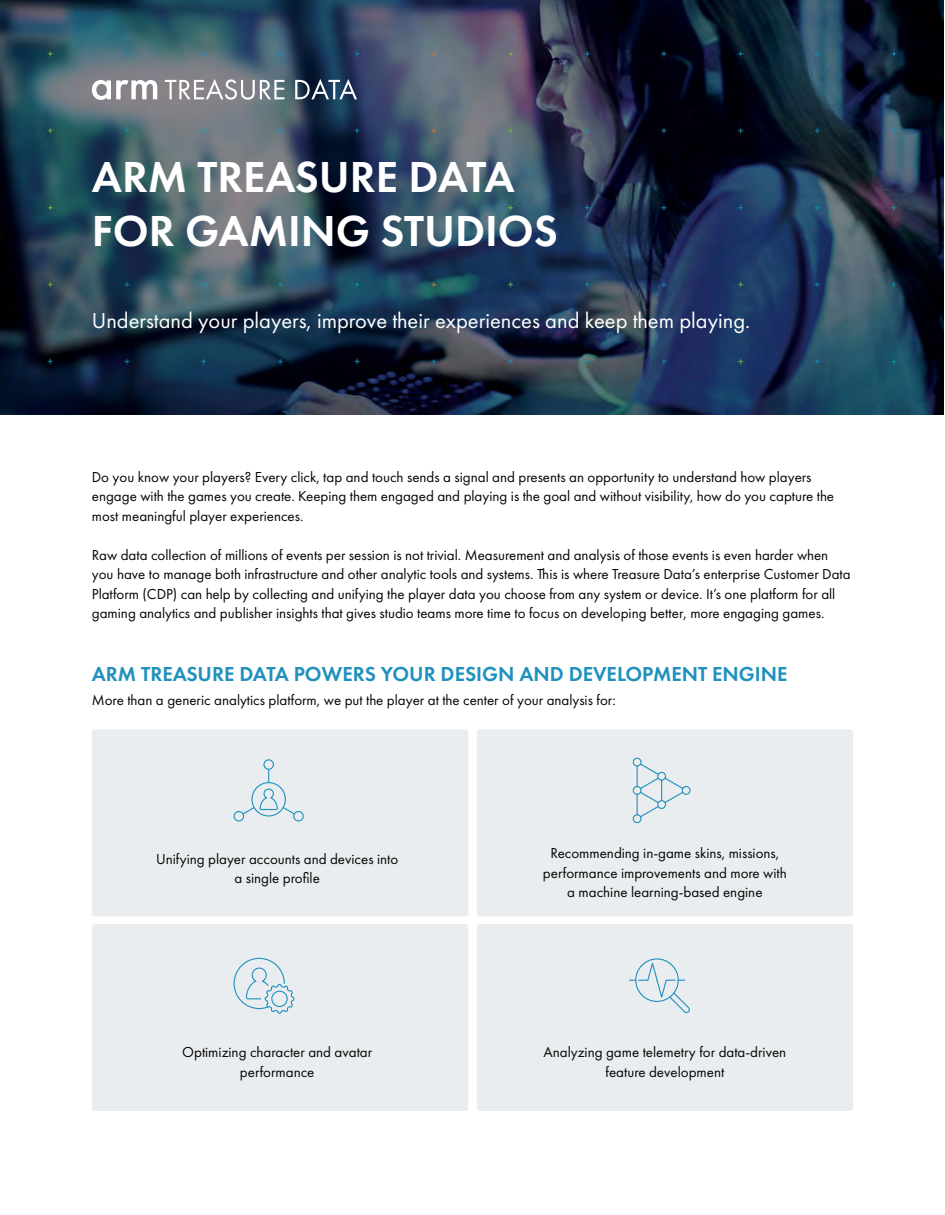
<style>
.page{position:relative;width:945px;height:1215px;background:#fff}
.page>*{position:absolute;margin:0;border:0;box-sizing:border-box;transform-origin:0 0}
.t1{font:600 45px/54px "Futura PT";color:#fff}
.t2{font:22.5px "Futura PT";color:#fff}
.t3{font:600 21px "Futura PT";color:#2091bd}
.t4{font:15px/19.5px "Futura PT";color:#050504;text-align:center}
</style>
<div class="page">
<img style="left:0;top:0;width:943px;height:415px">
<div style="left:92px;top:729px;width:376px;height:187px;background:#eaedef;border-radius:3px"></div>
<div style="left:477px;top:729px;width:376px;height:187px;background:#eaedef;border-radius:3px"></div>
<div style="left:92px;top:924px;width:376px;height:187px;background:#eaedef;border-radius:3px"></div>
<div style="left:477px;top:924px;width:376px;height:187px;background:#eaedef;border-radius:3px"></div>
<svg style="left:92px;top:80px;width:65px;height:20px"></svg>
<svg style="left:165px;top:79px;width:119px;height:21px"></svg>
<svg style="left:295px;top:79px;width:62px;height:20px"></svg>
<div style="left:251px;top:782px;width:35px;height:35px;border:1px solid #2091bd;border-radius:50%"></div>
<div style="left:263px;top:759px;width:11px;height:11px;border:1px solid #2091bd;border-radius:50%"></div>
<div style="left:234px;top:811px;width:10px;height:11px;border:1px solid #2091bd;border-radius:50%"></div>
<div style="left:293px;top:811px;width:11px;height:11px;border:1px solid #2091bd;border-radius:50%"></div>
<svg style="left:241px;top:769px;width:55px;height:46px"></svg>
<div style="left:682px;top:786px;width:9px;height:9px;border:1px solid #2091bd;border-radius:50%"></div>
<div style="left:633px;top:814px;width:9px;height:9px;border:1px solid #2091bd;border-radius:50%"></div>
<div style="left:633px;top:786px;width:9px;height:9px;border:1px solid #2091bd;border-radius:50%"></div>
<div style="left:633px;top:758px;width:9px;height:9px;border:1px solid #2091bd;border-radius:50%"></div>
<svg style="left:637px;top:763px;width:47px;height:55px"></svg>
<div style="left:635px;top:958px;width:44px;height:44px;border:1px solid #2091bd;border-radius:50%"></div>
<svg style="left:629px;top:959px;width:61px;height:55px"></svg>
<svg style="left:233px;top:957px;width:62px;height:57px"></svg>
<div style="left:271px;top:991px;width:17px;height:16px;border:1px solid #2091bd;border-radius:50%"></div>
<h1 class="t1" style="left:92px;top:149px;width:468px">ARM TREASURE DATA<br>FOR GAMING STUDIOS</h1>
<h2 class="t2" style="left:92px;top:307px;width:660px">Understand your players, improve their experiences and keep them playing.</h2>
<p class="t4" style="left:92px;top:467px;width:744px;text-align:left">Do you know your players? Every click, tap and touch sends a signal and presents an opportunity to understand how players engage with the games you create. Keeping them engaged and playing is the goal and without visibility, how do you capture the most meaningful player experiences.</p>
<p class="t4" style="left:92px;top:545px;width:760px;text-align:left">Raw data collection of millions of events per session is not trivial. Measurement and analysis of those events is even harder when you have to manage both infrastructure and other analytic tools and systems. This is where Treasure Data’s enterprise Customer Data Platform (CDP) can help by collecting and unifying the player data you choose from any system or device. It’s one platform for all gaming analytics and publisher insights that gives studio teams more time to focus on developing better, more engaging games.</p>
<h3 class="t3" style="left:92px;top:661px;width:697px">ARM TREASURE DATA POWERS YOUR DESIGN AND DEVELOPMENT ENGINE</h3>
<p class="t4" style="left:92px;top:691px;width:525px">More than a generic analytics platform, we put the player at the center of your analysis for:</p>
<p class="t4" style="left:156px;top:849px;width:244px">Unifying player accounts and devices into a single profile</p>
<p class="t4" style="left:182px;top:1042px;width:191px">Optimizing character and avatar performance</p>
<p class="t4" style="left:543px;top:843px;width:245px">Recommending in-game skins, missions, performance improvements and more with a machine learning-based engine</p>
<p class="t4" style="left:543px;top:1042px;width:244px">Analyzing game telemetry for data-driven feature development</p>
</div>
